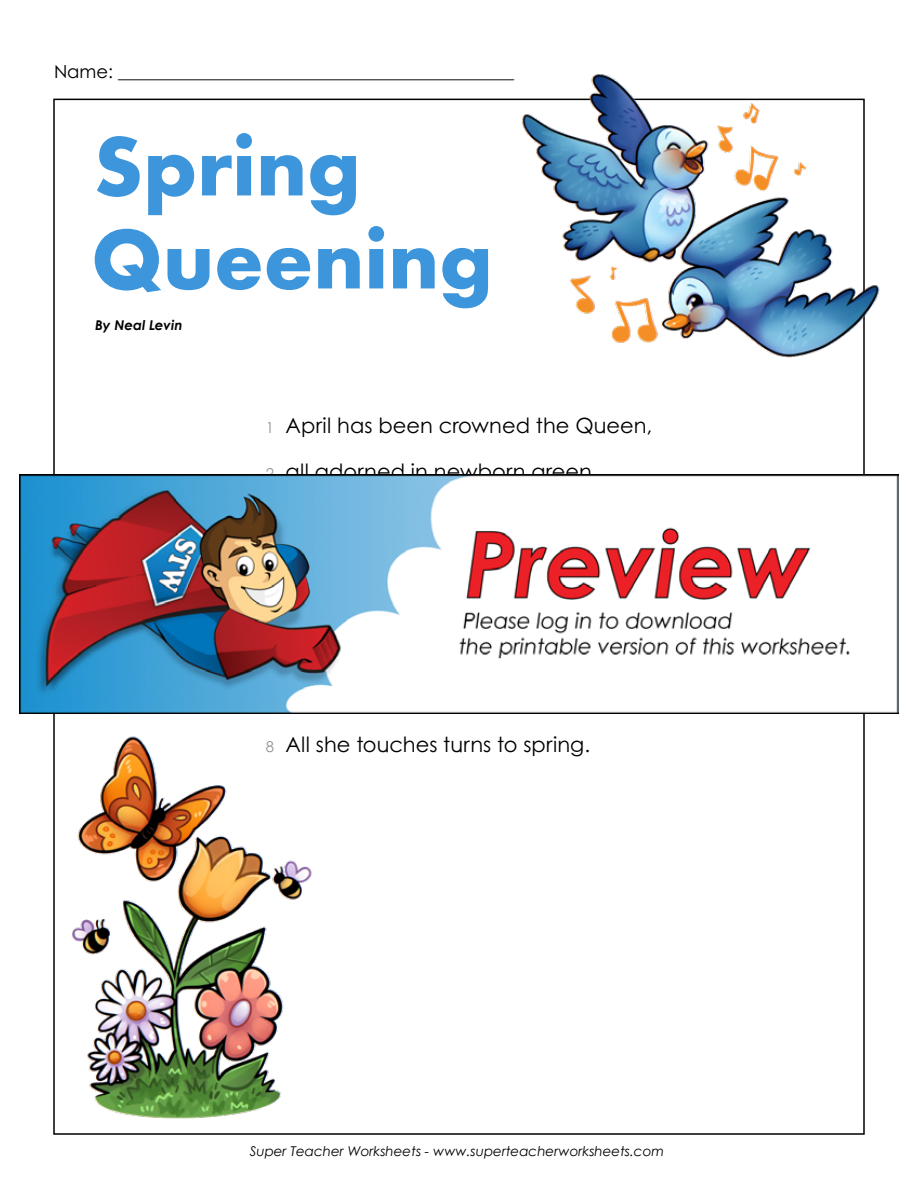
<style>
.page{position:relative;width:918px;height:1188px;background:#fff}
.page>*{position:absolute;margin:0;border:0;box-sizing:border-box;transform-origin:0 0}
.t1{font:700 87px/93px "Aharoni";color:#3d96dc}
.t2{font:21px/45.6px "Century STW4";color:#000}
.t3{font:18px "Century STW4";color:#000}
.t4{font:italic 13.5px "Century Gothic 2";color:#000}
.t5{font:italic 700 13.5px "Century STW3";color:#000}
.s1{font-size:15px;color:#939598}
</style>
<div class="page">
<img style="left:521px;top:74px;width:359px;height:287px">
<img style="left:72px;top:736px;width:240px;height:383px">
<img style="left:20px;top:474px;width:878px;height:240px">
<p class="t3" style="left:54px;top:59px;width:462px">Name: ____________________________________________</p>
<h1 class="t1" style="left:91px;top:128px;width:403px">Spring<br>Queening</h1>
<p class="t5" style="left:95px;top:315px;width:89px">By Neal Levin</p>
<p class="t2" style="left:266px;top:402px;width:388px"><span class="s1">1</span> April has been crowned the Queen,<br><span class="s1">2</span> all adorned in newborn green.</p>
<p class="t2" style="left:266px;top:722px;width:326px"><span class="s1">8</span> All she touches turns to spring.</p>
<p class="t4" style="left:250px;top:1142px;width:416px">Super Teacher Worksheets - www.superteacherworksheets.com</p>
</div>
